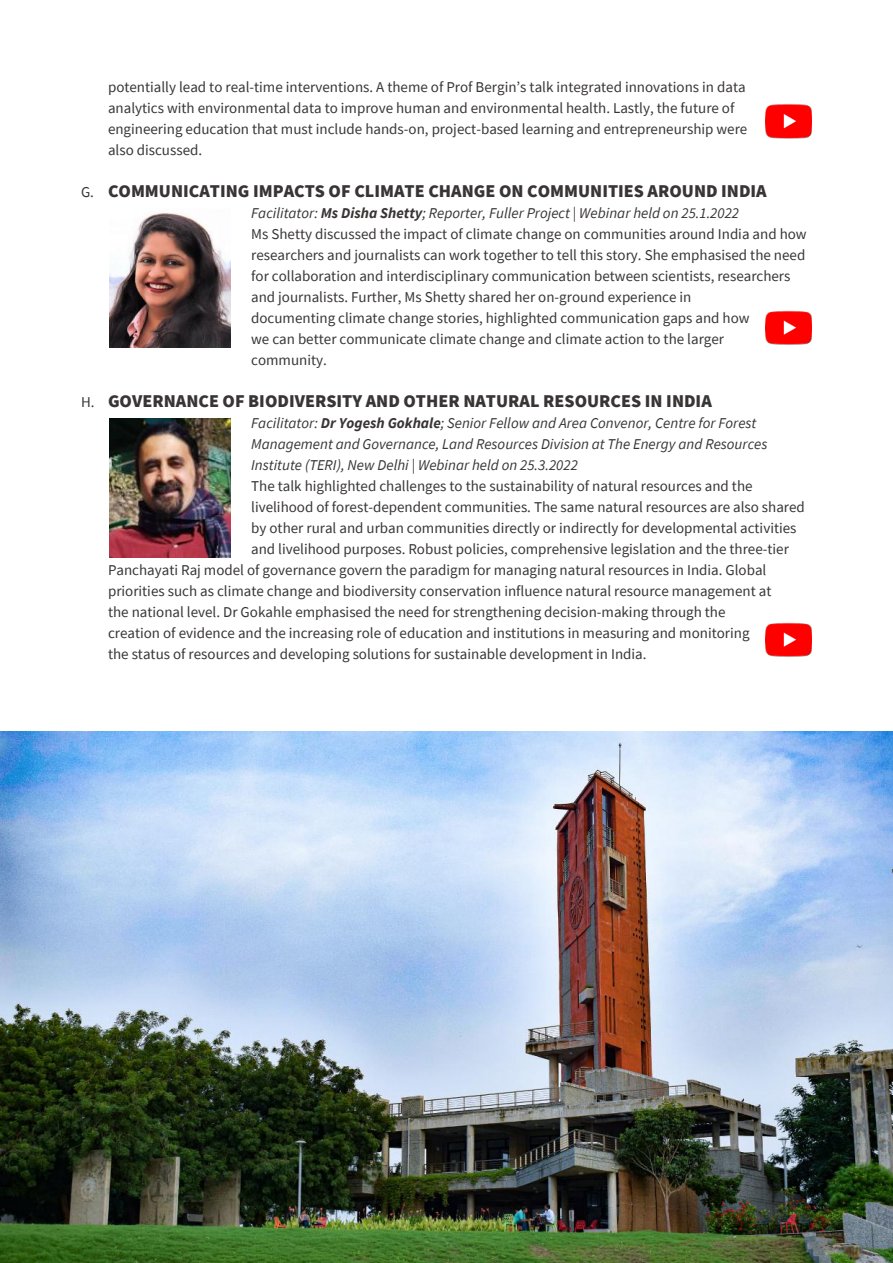
<style>
.page{position:relative;width:893px;height:1263px;background:#fff}
.page>*{position:absolute;margin:0;border:0;box-sizing:border-box;transform-origin:0 0}
.t1{font:900 18px "Source Sans Pro";color:#393535}
.t2{font:15px/21px "Source Sans Pro";color:#393535}
.t3{font:italic 15px/21px "Source Sans Pro";color:#393535}
.s1{font-weight:400;font-size:15px}
.s2{font-style:italic}
.s3{font-weight:700;font-style:italic}
.s4{font-weight:700}
</style>
<div class="page">
<img style="left:110px;top:213px;width:121px;height:134px">
<img style="left:110px;top:418px;width:121px;height:139px">
<img style="left:765px;top:104px;width:47px;height:35px">
<img style="left:765px;top:622px;width:47px;height:35px">
<img style="left:765px;top:310px;width:47px;height:35px">
<img style="left:0;top:732px;width:893px;height:531px">
<p class="t2" style="left:108px;top:77px;width:641px">potentially lead to real-time interventions. A theme of Prof Bergin’s talk integrated innovations in data analytics with environmental data to improve human and environmental health. Lastly, the future of engineering education that must include hands-on, project-based learning and entrepreneurship were also discussed.</p>
<p class="t1" style="left:81px;top:179px;width:687px"><span class="s1">G.</span> COMMUNICATING IMPACTS OF CLIMATE CHANGE ON COMMUNITIES AROUND INDIA</p>
<p class="t2" style="left:251px;top:203px;width:557px"><span class="s2">Facilitator:</span> <span class="s3">Ms Disha Shetty</span><span class="s2">; Reporter, Fuller Project | Webinar held on 25.1.2022<br></span>Ms Shetty discussed the impact of climate change on communities around India and how researchers and journalists can work together to tell this story. She emphasised the need for collaboration and interdisciplinary communication between scientists, researchers and journalists. Further, Ms Shetty shared her on-ground experience in<br>documenting climate change stories, highlighted communication gaps and how<br>we can better communicate climate change and climate action to the larger<br>community.</p>
<p class="t1" style="left:81px;top:389px;width:632px"><span class="s1">H.</span> GOVERNANCE OF BIODIVERSITY AND OTHER NATURAL RESOURCES IN INDIA</p>
<p class="t3" style="left:251px;top:413px;width:518px">Facilitator: <span class="s4">Dr Yogesh Gokhale</span>; Senior Fellow and Area Convenor, Centre for Forest<br>Management and Governance, Land Resources Division at The Energy and Resources<br>Institute (TERI), New Delhi | Webinar held on 25.3.2022</p>
<p class="t2" style="left:251px;top:476px;width:503px">The talk highlighted challenges to the sustainability of natural resources and the</p>
<p class="t2" style="left:251px;top:497px;width:555px">livelihood of forest-dependent communities. The same natural resources are also shared</p>
<p class="t2" style="left:251px;top:518px;width:547px">by other rural and urban communities directly or indirectly for developmental activities</p>
<p class="t2" style="left:251px;top:539px;width:539px">and livelihood purposes. Robust policies, comprehensive legislation and the three-tier</p>
<p class="t2" style="left:108px;top:560px;width:660px">Panchayati Raj model of governance govern the paradigm for managing natural resources in India. Global</p>
<p class="t2" style="left:108px;top:581px;width:665px">priorities such as climate change and biodiversity conservation influence natural resource management at</p>
<p class="t2" style="left:108px;top:602px;width:619px">the national level. Dr Gokahle emphasised the need for strengthening decision-making through the</p>
<p class="t2" style="left:108px;top:623px;width:643px">creation of evidence and the increasing role of education and institutions in measuring and monitoring</p>
<p class="t2" style="left:108px;top:644px;width:540px">the status of resources and developing solutions for sustainable development in India.</p>
</div>
